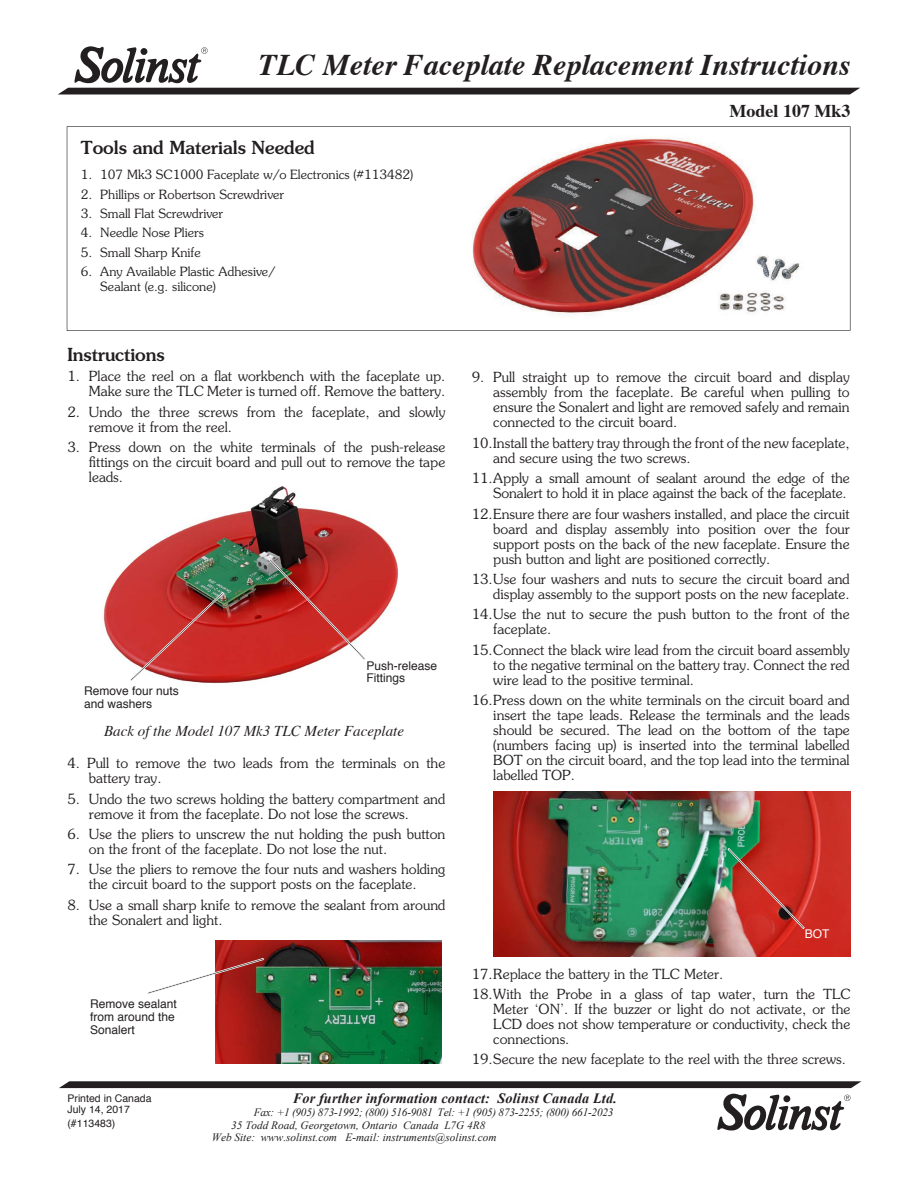
<style>
.page{position:relative;width:918px;height:1188px;background:#fff}
.page>*{position:absolute;margin:0;border:0;box-sizing:border-box;transform-origin:0 0}
.t1{font:italic 700 30px "Times";color:#231f20}
.t2{font:500 18px "Souvenir Std";color:#231f20}
.t3{font:700 18px "Times";color:#231f20}
.t4{font:italic 15px "Times";color:#231f20}
.t5{font:italic 700 14.25px "Times New Roman";letter-spacing:.01em;color:#231f20}
.t6{font:300 13.95px/15px "Souvenir Std";color:#231f20}
.t7{font:300 12.75px/15px "Souvenir Std";color:#231f20}
.t8{font:12px/12.8px "Helvetica";color:#231f20}
.t9{font:12px "Helvetica";color:#fff}
.t10{font:italic 11.25px "Times New Roman";color:#231f20}
.t11{font:italic 11.25px "Times New Roman";letter-spacing:-.02em;color:#231f20}
.t12{font:10.5px/11.2px "Helvetica";color:#231f20}
</style>
<div class="page">
<svg style="left:67px;top:126px;width:783px;height:205px"></svg>
<img style="left:103px;top:486px;width:295px;height:198px">
<img style="left:494px;top:792px;width:357px;height:165px">
<svg style="left:727px;top:848px;width:78px;height:81px;background:#bb3e32"></svg>
<svg style="left:269px;top:558px;width:97px;height:102px;background:#be3935"></svg>
<svg style="left:129px;top:592px;width:95px;height:90px;background:#c63f3c"></svg>
<img style="left:215px;top:940px;width:227px;height:124px">
<svg style="left:147px;top:958px;width:117px;height:36px"></svg>
<img style="left:467px;top:132px;width:295px;height:192px">
<img style="left:751px;top:250px;width:53px;height:34px">
<img style="left:712px;top:288px;width:79px;height:28px">
<svg style="left:59px;top:1081px;width:803px;height:50px"></svg>
<svg style="left:58px;top:46px;width:802px;height:48px"></svg>
<h1 class="t1" style="left:259px;top:37px;width:593px">TLC Meter Faceplate Replacement Instructions</h1>
<p class="t2" style="left:81px;top:137px;width:235px">Tools and Materials Needed</p>
<p class="t7" style="left:81px;top:167px;width:334px">1. 107 Mk3 SC1000 Faceplate w/o Electronics (#113482)</p>
<p class="t7" style="left:81px;top:187px;width:205px">2. Phillips or Robertson Screwdriver</p>
<p class="t7" style="left:81px;top:206px;width:144px">3. Small Flat Screwdriver</p>
<p class="t7" style="left:81px;top:225px;width:125px">4. Needle Nose Pliers</p>
<p class="t7" style="left:81px;top:245px;width:121px">5. Small Sharp Knife</p>
<p class="t7" style="left:100px;top:264px;width:176px;text-indent:-19px">6. Any Available Plastic Adhesive/<br>Sealant (e.g. silicone)</p>
<p class="t2" style="left:67px;top:344px;width:99px">Instructions</p>
<p class="t6" style="left:67px;top:369px;width:380px;text-align:right">1. Place the reel on a flat workbench with the faceplate up.<br>Make sure the TLC Meter is turned off. Remove the battery.</p>
<p class="t6" style="left:89px;top:404px;width:358px;text-indent:-22px">2. Undo the three screws from the faceplate, and slowly remove it from the reel.</p>
<p class="t6" style="left:89px;top:440px;width:358px;text-align:justify;text-indent:-22px">3. Press down on the white terminals of the push-release fittings on the circuit board and pull out to remove the tape leads.</p>
<p class="t8" style="left:84px;top:685px;width:96px">Remove four nuts and washers</p>
<p class="t8" style="left:367px;top:659px;width:72px">Push-release<br>Fittings</p>
<p class="t4" style="left:104px;top:718px;width:301px">Back of the Model 107 Mk3 TLC Meter Faceplate</p>
<p class="t6" style="left:89px;top:756px;width:358px;text-indent:-22px">4. Pull to remove the two leads from the terminals on the battery tray.</p>
<p class="t6" style="left:89px;top:791px;width:358px;text-indent:-22px">5. Undo the two screws holding the battery compartment and remove it from the faceplate. Do not lose the screws.</p>
<p class="t6" style="left:89px;top:827px;width:358px;text-indent:-22px">6. Use the pliers to unscrew the nut holding the push button on the front of the faceplate. Do not lose the nut.</p>
<p class="t6" style="left:67px;top:862px;width:380px;text-align:center">7. Use the pliers to remove the four nuts and washers holding the circuit board to the support posts on the faceplate.</p>
<p class="t6" style="left:89px;top:897px;width:358px;text-indent:-22px">8. Use a small sharp knife to remove the sealant from around the Sonalert and light.</p>
<p class="t8" style="left:90px;top:998px;width:88px">Remove sealant from around the<br>Sonalert</p>
<p class="t3" style="left:730px;top:94px;width:122px">Model 107 Mk3</p>
<p class="t6" style="left:493px;top:370px;width:358px;text-align:justify;text-indent:-22px">9. Pull straight up to remove the circuit board and display assembly from the faceplate. Be careful when pulling to ensure the Sonalert and light are removed safely and remain connected to the circuit board.</p>
<p class="t6" style="left:493px;top:435px;width:358px;text-indent:-22px">10.Install the battery tray through the front of the new faceplate, and secure using the two screws.</p>
<p class="t6" style="left:472px;top:471px;width:380px;text-align:right">11.Apply a small amount of sealant around the edge of the<br>Sonalert to hold it in place against the back of the faceplate.</p>
<p class="t6" style="left:493px;top:506px;width:358px;text-align:justify;text-indent:-22px">12.Ensure there are four washers installed, and place the circuit board and display assembly into position over the four support posts on the back of the new faceplate. Ensure the push button and light are positioned correctly.</p>
<p class="t6" style="left:472px;top:571px;width:380px;text-align:right">13.Use four washers and nuts to secure the circuit board and display assembly to the support posts on the new faceplate.</p>
<p class="t6" style="left:493px;top:607px;width:358px;text-indent:-22px">14.Use the nut to secure the push button to the front of the faceplate.</p>
<p class="t6" style="left:493px;top:642px;width:358px;text-align:justify;text-indent:-22px">15.Connect the black wire lead from the circuit board assembly to the negative terminal on the battery tray. Connect the red wire lead to the positive terminal.</p>
<p class="t6" style="left:493px;top:693px;width:358px;text-align:justify;text-indent:-22px">16.Press down on the white terminals on the circuit board and insert the tape leads. Release the terminals and the leads should be secured. The lead on the bottom of the tape (numbers facing up) is inserted into the terminal labelled BOT on the circuit board, and the top lead into the terminal labelled TOP.</p>
<p class="t9" style="left:805px;top:925px;width:26px">BOT</p>
<p class="t6" style="left:472px;top:963px;width:380px;line-height:20.4px">17.Replace the battery in the TLC Meter.<br>18.With the Probe in a glass of tap water, turn the TLC</p>
<p class="t6" style="left:493px;top:1001px;width:359px;text-align:justify">Meter ‘ON’. If the buzzer or light do not activate, or the LCD does not show temperature or conductivity, check the connections.</p>
<p class="t6" style="left:472px;top:1052px;width:376px">19.Secure the new faceplate to the reel with the three screws.</p>
<p class="t12" style="left:68px;top:1093px;width:86px">Printed in Canada<br>July 14, 2017</p>
<p class="t12" style="left:68px;top:1118px;width:49px">(#113483)</p>
<p class="t5" style="left:293px;top:1088px;width:326px">For further information contact: Solinst Canada Ltd.</p>
<p class="t11" style="left:254px;top:1104px;width:361px">Fax: +1 (905) 873-1992; (800) 516-9081 Tel: +1 (905) 873-2255; (800) 661-2023</p>
<p class="t10" style="left:231px;top:1117px;width:256px">35 Todd Road, Georgetown, Ontario Canada L7G 4R8</p>
<p class="t10" style="left:212px;top:1130px;width:286px">Web Site: www.solinst.com E-mail: instruments@solinst.com</p>
</div>
